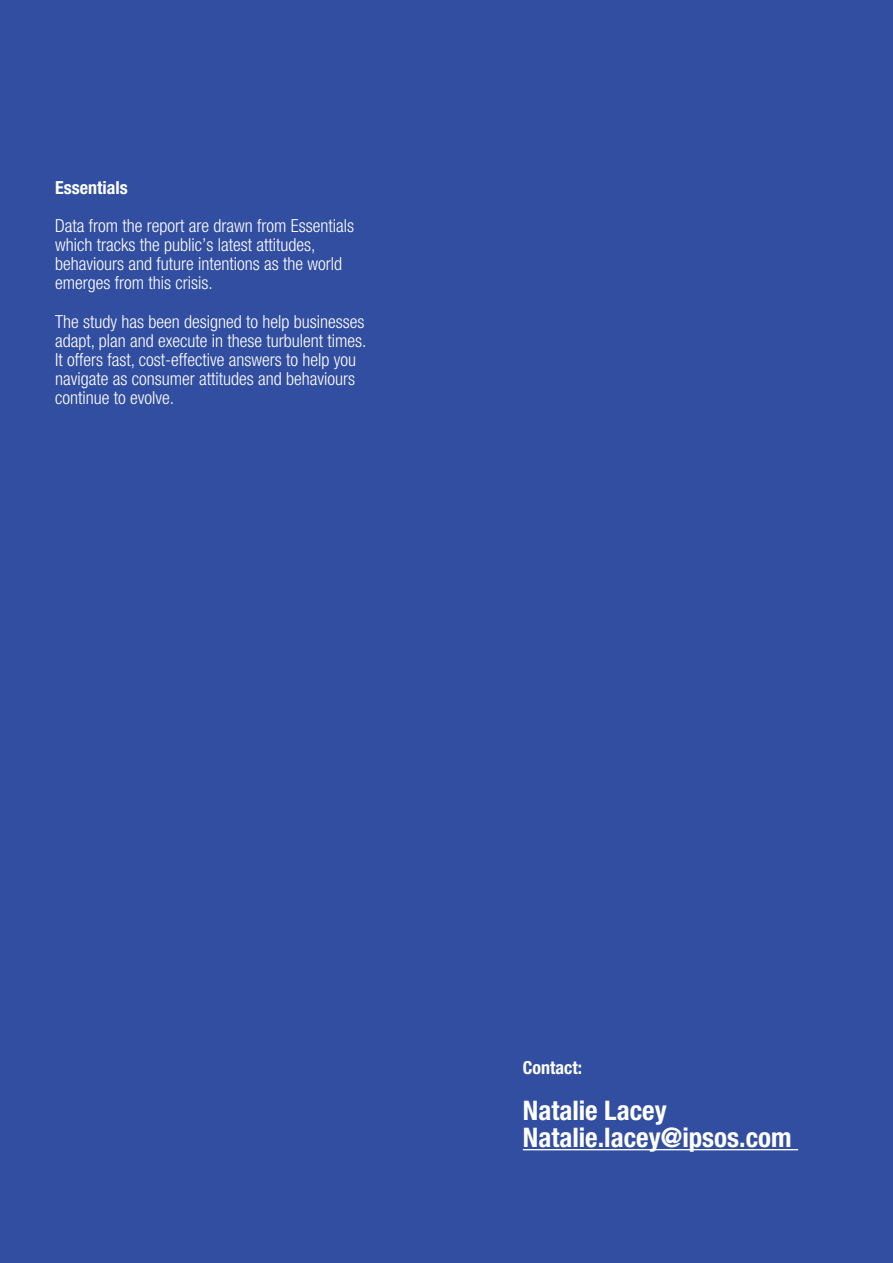
<style>
.page{position:relative;width:893px;height:1263px;background:#324ea1}
.page>*{position:absolute;margin:0;border:0;box-sizing:border-box;transform-origin:0 0}
.t1{font:700 condensed 27px "Helvetica Neue LT Std";color:#fff}
.t2{font:300 condensed 18px/19.2px "Helvetica Neue LT Std";color:#fff}
.t3{font:700 condensed 18px "Helvetica Neue LT Std";color:#fff}
.s1{font-weight:700}
</style>
<div class="page">
<hr style="left:523px;top:1149px;width:275px;height:1px;background:#fff">
<p class="t2" style="left:55px;top:168px;width:300px;line-height:38.2px"><span class="s1">Essentials<br></span>Data from the report are drawn from Essentials</p>
<p class="t2" style="left:55px;top:235px;width:288px">which tracks the public’s latest attitudes, behaviours and future intentions as the world emerges from this crisis.</p>
<p class="t2" style="left:55px;top:311px;width:313px">The study has been designed to help businesses adapt, plan and execute in these turbulent times.<br>It offers fast, cost-effective answers to help you navigate as consumer attitudes and behaviours continue to evolve.</p>
<p class="t3" style="left:523px;top:1056px;width:61px">Contact:</p>
<p class="t1" style="left:523px;top:1094px;width:145px">Natalie Lacey</p>
<p class="t1" style="left:523px;top:1121px;width:270px">Natalie.lacey@ipsos.com</p>
</div>
